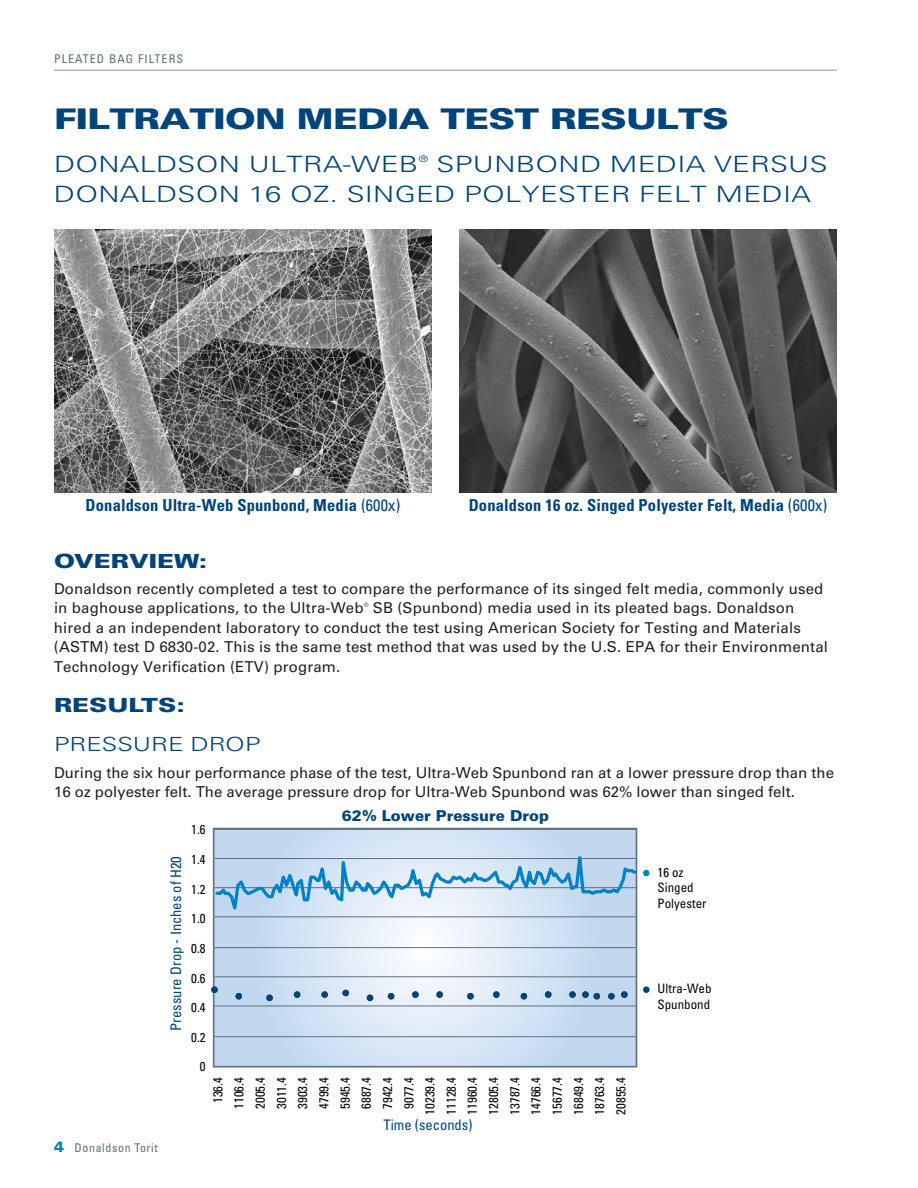
<style>
.page{position:relative;width:918px;height:1188px;background:#fff}
.page>*{position:absolute;margin:0;border:0;box-sizing:border-box;transform-origin:0 0}
.t1{font:900 28.5px "Univers LT Std";letter-spacing:-.02em;color:#00447c;scale:1.3 1}
.t2{font:300 22.5px/30px "Univers LT Std";letter-spacing:.01em;color:#00447c;scale:1.3 1}
.t3{font:900 19.5px "Univers LT Std";color:#00447c;scale:1.3 1}
.t4{font:300 19.5px "Univers LT Std";color:#00447c;scale:1.3 1}
.t5{font:700 condensed 16.5px "Univers LT Std";letter-spacing:.01em;color:#00447c}
.t6{font:15px/19.5px "Univers LT Std";letter-spacing:.01em;color:#231f20}
.t7{font:900 15px "Univers LT Std";color:#00447c}
.t8{font:condensed 14.55px "Univers LT Std";color:#00447c}
.t9{font:condensed 12.9px/21.1px "Univers LT Std";color:#030505}
.t10{font:condensed 12px "Univers LT Std";letter-spacing:.09em;color:#5d707c}
.t11{font:condensed 12px "Univers LT Std";letter-spacing:.05em;color:#5d707c}
.t12{font:300 9px "Univers LT Std";color:#00447c;scale:1.3 1}
.t13{font:6px "Univers LT Std";color:#231f20}
.s1{font-weight:400}
.s2{font-weight:900;font-stretch:normal;font-size:15px;color:#0082c7}
</style>
<div class="page">
<hr style="left:54px;top:69px;width:783px;height:2px;background:#aeb9c0">
<svg style="left:216px;top:923px;width:418px;height:142px;background:#d3e2f3"></svg>
<div style="left:213px;top:828px;width:424px;height:240px;border:2px solid #5d707c"></div>
<hr style="left:214px;top:1036px;width:422px;height:1px;background:#5d707c">
<hr style="left:214px;top:1006px;width:422px;height:1px;background:#5d707c">
<hr style="left:214px;top:977px;width:422px;height:1px;background:#5d707c">
<hr style="left:214px;top:947px;width:422px;height:1px;background:#5d707c">
<div style="left:211px;top:987px;width:7px;height:6px;background:#00447c;border-radius:50%"></div>
<svg style="left:236px;top:993px;width:6px;height:6px"></svg>
<div style="left:266px;top:995px;width:7px;height:6px;background:#00447c;border-radius:50%"></div>
<div style="left:294px;top:991px;width:6px;height:7px;background:#00447c;border-radius:50%"></div>
<div style="left:321px;top:991px;width:7px;height:7px;background:#00447c;border-radius:50%"></div>
<div style="left:342px;top:990px;width:7px;height:6px;background:#00447c;border-radius:50%"></div>
<svg style="left:367px;top:995px;width:6px;height:6px"></svg>
<svg style="left:388px;top:993px;width:6px;height:6px"></svg>
<div style="left:412px;top:991px;width:7px;height:7px;background:#00447c;border-radius:50%"></div>
<div style="left:436px;top:991px;width:7px;height:7px;background:#00447c;border-radius:50%"></div>
<div style="left:467px;top:993px;width:7px;height:6px;background:#00447c;border-radius:50%"></div>
<div style="left:493px;top:991px;width:7px;height:7px;background:#00447c;border-radius:50%"></div>
<svg style="left:521px;top:993px;width:6px;height:6px"></svg>
<div style="left:545px;top:991px;width:6px;height:7px;background:#00447c;border-radius:50%"></div>
<div style="left:569px;top:991px;width:7px;height:7px;background:#00447c;border-radius:50%"></div>
<div style="left:582px;top:991px;width:7px;height:7px;background:#00447c;border-radius:50%"></div>
<svg style="left:594px;top:993px;width:6px;height:6px"></svg>
<div style="left:608px;top:993px;width:7px;height:6px;background:#00447c;border-radius:50%"></div>
<div style="left:621px;top:991px;width:7px;height:7px;background:#00447c;border-radius:50%"></div>
<div style="left:643px;top:870px;width:7px;height:6px;background:#0082c7;border-radius:50%"></div>
<div style="left:643px;top:986px;width:7px;height:7px;background:#00447c;border-radius:50%"></div>
<svg style="left:214px;top:827px;width:424px;height:96px;background:#bcd4e9"></svg>
<img style="left:459px;top:230px;width:378px;height:263px">
<img style="left:54px;top:230px;width:378px;height:263px">
<p class="t10" style="left:54px;top:51px;width:131px">PLEATED BAG FILTERS</p>
<h1 class="t1" style="left:54px;top:101px;width:521px">FILTRATION MEDIA TEST RESULTS</h1>
<h2 class="t2" style="left:54px;top:149px;width:282px">DONALDSON ULTRA-WEB</h2>
<p class="t12" style="left:419px;top:154px;width:9px">®</p>
<h2 class="t2" style="left:54px;top:149px;width:597px;text-indent:383px">SPUNBOND MEDIA VERSUS<br>DONALDSON 16 OZ. SINGED POLYESTER FELT MEDIA</h2>
<p class="t5" style="left:86px;top:495px;width:316px">Donaldson Ultra-Web Spunbond, Media <span class="s1">(600x)</span></p>
<p class="t5" style="left:469px;top:495px;width:360px">Donaldson 16 oz. Singed Polyester Felt, Media <span class="s1">(600x)</span></p>
<h3 class="t3" style="left:54px;top:548px;width:119px">OVERVIEW:</h3>
<p class="t6" style="left:54px;top:579px;width:771px">Donaldson recently completed a test to compare the performance of its singed felt media, commonly used in baghouse applications, to the Ultra-Web</p>
<p class="t6" style="left:54px;top:598px;width:776px;text-indent:319px">SB (Spunbond) media used in its pleated bags. Donaldson hired a an independent laboratory to conduct the test using American Society for Testing and Materials (ASTM) test D 6830-02. This is the same test method that was used by the U.S. EPA for their Environmental Technology Verification (ETV) program.</p>
<h3 class="t3" style="left:54px;top:692px;width:102px">RESULTS:</h3>
<h3 class="t4" style="left:54px;top:733px;width:160px">PRESSURE DROP</h3>
<p class="t6" style="left:54px;top:763px;width:782px">During the six hour performance phase of the test, Ultra-Web Spunbond ran at a lower pressure drop than the<br>16 oz polyester felt. The average pressure drop for Ultra-Web Spunbond was 62% lower than singed felt.</p>
<p class="t13" style="left:364px;top:601px;width:6px">®</p>
<p class="t11" style="left:54px;top:1140px;width:105px"><span class="s2">4</span> Donaldson Torit</p>
<p class="t9" style="left:191px;top:819px;width:16px">1.6</p>
<p class="t9" style="left:191px;top:849px;width:16px">1.4</p>
<p class="t8" style="left:167px;top:1031px;width:176px;rotate:-90deg">Pressure Drop - Inches of H20</p>
<p class="t9" style="left:191px;top:878px;width:16px">1.2</p>
<p class="t9" style="left:191px;top:908px;width:16px">1.0</p>
<p class="t9" style="left:191px;top:938px;width:16px">0.8</p>
<p class="t9" style="left:191px;top:967px;width:16px">0.6</p>
<p class="t9" style="left:191px;top:997px;width:16px">0.4</p>
<p class="t9" style="left:191px;top:1026px;width:16px">0.2</p>
<p class="t9" style="left:200px;top:1056px;width:7px">0</p>
<p class="t7" style="left:342px;top:806px;width:209px">62% Lower Pressure Drop</p>
<p class="t9" style="left:207px;top:1115px;width:39px;text-align:right;rotate:-90deg">136.4<br>1106.4<br>2005.4<br>3011.4<br>3903.4<br>4799.4<br>5945.4<br>6887.4<br>7942.4<br>9077.4<br>10239.4<br>11128.4<br>11960.4<br>12805.4<br>13787.4<br>14766.4<br>15677.4<br>16849.4<br>18763.4<br>20855.4</p>
<p class="t8" style="left:383px;top:1116px;width:91px">Time (seconds)</p>
<p class="t9" style="left:658px;top:864px;width:50px;line-height:15.6px">16 oz<br>Singed<br>Polyester</p>
<p class="t9" style="left:658px;top:981px;width:55px;line-height:15.6px">Ultra-Web<br>Spunbond</p>
</div>
